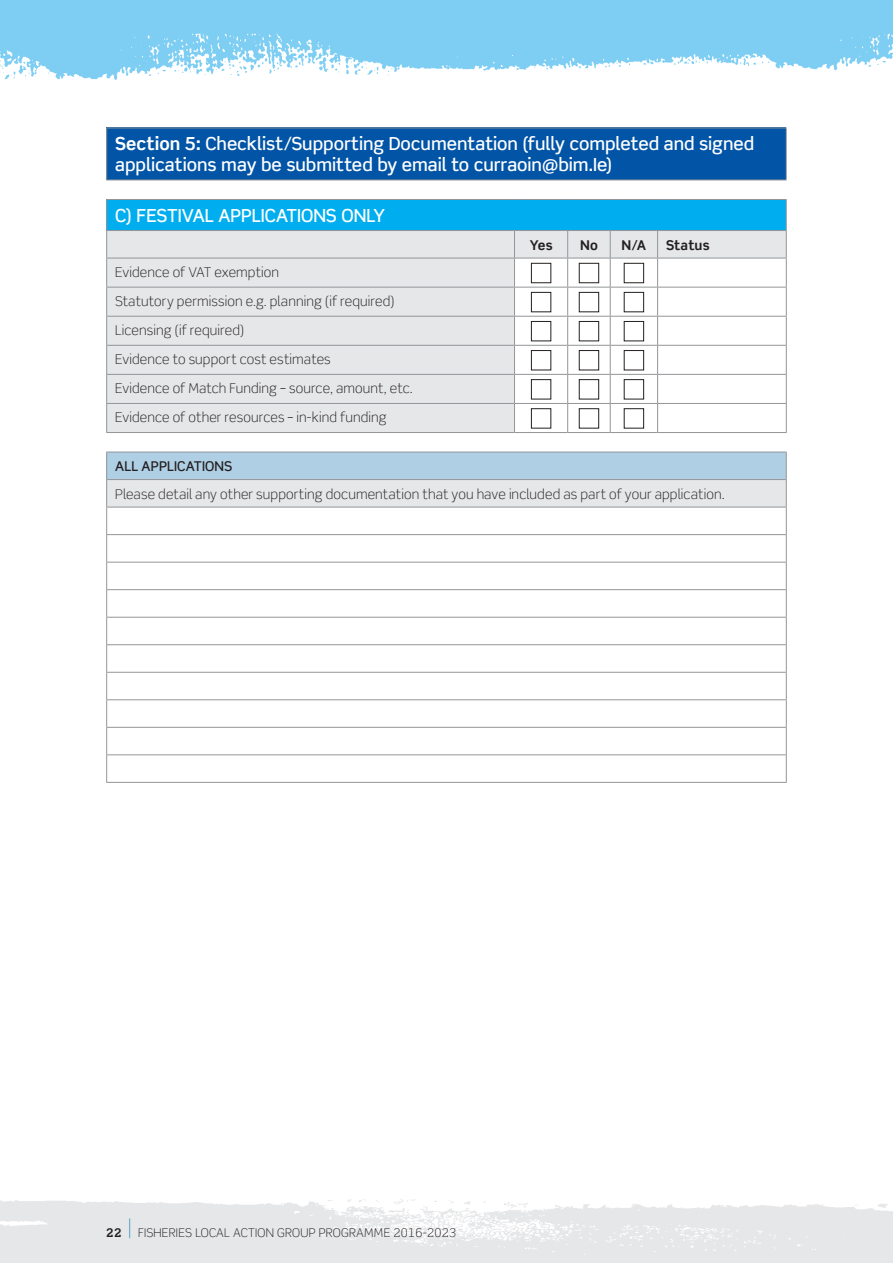
<style>
.page{position:relative;width:893px;height:1263px;background:#fff}
.page>*{position:absolute;margin:0;border:0;box-sizing:border-box;transform-origin:0 0}
.t1{font:500 18px/21px "Scene Pro";letter-spacing:-.005em;color:#fff}
.t2{font:300 13.5px/29.1px "Scene Pro";letter-spacing:.01em;color:#231f20}
.t3{font:500 13.5px "Scene Pro";letter-spacing:.005em;color:#231f20}
.t4{font:700 13.5px "Scene Pro";letter-spacing:.01em;color:#231f20}
.t5{font:300 12px "Scene Pro";letter-spacing:.02em;color:#231f20}
.s1{font-weight:700}
.s2{font-size:24px;color:#0079ad}
</style>
<div class="page">
<img style="left:0;top:1199px;width:893px;height:64px">
<img style="left:0;top:0;width:893px;height:80px">
<div style="left:107px;top:128px;width:679px;height:52px;background:#0154a6"></div>
<hr style="left:106px;top:128px;width:681px;height:1px;background:#939598">
<hr style="left:106px;top:128px;width:1px;height:52px;background:#939598">
<hr style="left:786px;top:128px;width:1px;height:52px;background:#939598">
<hr style="left:106px;top:180px;width:681px;height:1px;background:#939598">
<div style="left:107px;top:199px;width:679px;height:31px;background:#00aeef"></div>
<div style="left:107px;top:231px;width:679px;height:201px;background:#e6e7e9"></div>
<svg style="left:515px;top:259px;width:271px;height:173px"></svg>
<hr style="left:106px;top:287px;width:408px;height:1px;background:#939598">
<hr style="left:514px;top:287px;width:54px;height:1px;background:#939598">
<hr style="left:568px;top:287px;width:42px;height:1px;background:#939598">
<hr style="left:610px;top:287px;width:48px;height:1px;background:#939598">
<hr style="left:658px;top:287px;width:129px;height:1px;background:#939598">
<hr style="left:106px;top:316px;width:408px;height:1px;background:#939598">
<hr style="left:514px;top:316px;width:54px;height:1px;background:#939598">
<hr style="left:568px;top:316px;width:42px;height:1px;background:#939598">
<hr style="left:610px;top:316px;width:48px;height:1px;background:#939598">
<hr style="left:658px;top:316px;width:129px;height:1px;background:#939598">
<hr style="left:106px;top:345px;width:408px;height:1px;background:#939598">
<hr style="left:514px;top:345px;width:54px;height:1px;background:#939598">
<hr style="left:568px;top:345px;width:42px;height:1px;background:#939598">
<hr style="left:610px;top:345px;width:48px;height:1px;background:#939598">
<hr style="left:658px;top:345px;width:129px;height:1px;background:#939598">
<hr style="left:106px;top:374px;width:408px;height:1px;background:#939598">
<hr style="left:514px;top:374px;width:54px;height:1px;background:#939598">
<hr style="left:568px;top:374px;width:42px;height:1px;background:#939598">
<hr style="left:610px;top:374px;width:48px;height:1px;background:#939598">
<hr style="left:658px;top:374px;width:129px;height:1px;background:#939598">
<hr style="left:106px;top:403px;width:408px;height:1px;background:#939598">
<hr style="left:514px;top:403px;width:54px;height:1px;background:#939598">
<hr style="left:568px;top:403px;width:42px;height:1px;background:#939598">
<svg style="left:567px;top:231px;width:1px;height:201px"></svg>
<hr style="left:610px;top:403px;width:48px;height:1px;background:#939598">
<svg style="left:610px;top:231px;width:1px;height:201px"></svg>
<hr style="left:658px;top:403px;width:129px;height:1px;background:#939598">
<svg style="left:657px;top:231px;width:1px;height:201px"></svg>
<hr style="left:514px;top:432px;width:54px;height:1px;background:#939598">
<hr style="left:568px;top:432px;width:42px;height:1px;background:#939598">
<hr style="left:610px;top:432px;width:48px;height:1px;background:#939598">
<hr style="left:658px;top:432px;width:129px;height:1px;background:#939598">
<hr style="left:514px;top:230px;width:54px;height:1px;background:#939598">
<hr style="left:568px;top:230px;width:42px;height:1px;background:#939598">
<hr style="left:610px;top:230px;width:48px;height:1px;background:#939598">
<hr style="left:658px;top:230px;width:129px;height:1px;background:#939598">
<svg style="left:786px;top:231px;width:1px;height:201px"></svg>
<hr style="left:514px;top:258px;width:54px;height:1px;background:#939598">
<hr style="left:568px;top:258px;width:42px;height:1px;background:#939598">
<hr style="left:610px;top:258px;width:48px;height:1px;background:#939598">
<hr style="left:658px;top:258px;width:129px;height:1px;background:#939598">
<hr style="left:106px;top:230px;width:408px;height:1px;background:#939598">
<hr style="left:106px;top:200px;width:1px;height:30px;background:#939598">
<hr style="left:786px;top:200px;width:1px;height:30px;background:#939598">
<hr style="left:106px;top:199px;width:408px;height:1px;background:#939598">
<hr style="left:514px;top:199px;width:54px;height:1px;background:#939598">
<hr style="left:568px;top:199px;width:42px;height:1px;background:#939598">
<hr style="left:610px;top:199px;width:48px;height:1px;background:#939598">
<hr style="left:658px;top:199px;width:129px;height:1px;background:#939598">
<hr style="left:106px;top:258px;width:408px;height:1px;background:#939598">
<svg style="left:106px;top:231px;width:1px;height:201px"></svg>
<svg style="left:514px;top:231px;width:1px;height:201px"></svg>
<hr style="left:106px;top:432px;width:408px;height:1px;background:#939598">
<div style="left:531px;top:263px;width:20px;height:20px;background:#fff"></div>
<div style="left:531px;top:263px;width:20px;height:20px;border:1px solid #231f20"></div>
<div style="left:579px;top:263px;width:20px;height:20px;background:#fff"></div>
<div style="left:579px;top:263px;width:20px;height:20px;border:1px solid #231f20"></div>
<div style="left:624px;top:263px;width:20px;height:20px;background:#fff"></div>
<div style="left:624px;top:263px;width:20px;height:20px;border:1px solid #231f20"></div>
<div style="left:531px;top:292px;width:20px;height:20px;background:#fff"></div>
<div style="left:531px;top:292px;width:20px;height:20px;border:1px solid #231f20"></div>
<div style="left:579px;top:292px;width:20px;height:20px;background:#fff"></div>
<div style="left:579px;top:292px;width:20px;height:20px;border:1px solid #231f20"></div>
<div style="left:624px;top:292px;width:20px;height:20px;background:#fff"></div>
<div style="left:624px;top:292px;width:20px;height:20px;border:1px solid #231f20"></div>
<div style="left:531px;top:321px;width:20px;height:20px;background:#fff"></div>
<div style="left:531px;top:321px;width:20px;height:20px;border:1px solid #231f20"></div>
<div style="left:579px;top:321px;width:20px;height:20px;background:#fff"></div>
<div style="left:579px;top:321px;width:20px;height:20px;border:1px solid #231f20"></div>
<div style="left:624px;top:321px;width:20px;height:20px;background:#fff"></div>
<div style="left:624px;top:321px;width:20px;height:20px;border:1px solid #231f20"></div>
<div style="left:531px;top:351px;width:20px;height:19px;background:#fff"></div>
<div style="left:531px;top:350px;width:20px;height:20px;border:1px solid #231f20"></div>
<div style="left:579px;top:351px;width:20px;height:19px;background:#fff"></div>
<div style="left:579px;top:350px;width:20px;height:20px;border:1px solid #231f20"></div>
<div style="left:624px;top:351px;width:20px;height:19px;background:#fff"></div>
<div style="left:624px;top:350px;width:20px;height:20px;border:1px solid #231f20"></div>
<div style="left:531px;top:380px;width:20px;height:19px;background:#fff"></div>
<div style="left:531px;top:379px;width:20px;height:20px;border:1px solid #231f20"></div>
<div style="left:579px;top:380px;width:20px;height:19px;background:#fff"></div>
<div style="left:579px;top:379px;width:20px;height:20px;border:1px solid #231f20"></div>
<div style="left:624px;top:380px;width:20px;height:19px;background:#fff"></div>
<div style="left:624px;top:379px;width:20px;height:20px;border:1px solid #231f20"></div>
<div style="left:531px;top:409px;width:20px;height:19px;background:#fff"></div>
<div style="left:531px;top:408px;width:20px;height:20px;border:1px solid #231f20"></div>
<div style="left:579px;top:409px;width:20px;height:19px;background:#fff"></div>
<div style="left:579px;top:408px;width:20px;height:20px;border:1px solid #231f20"></div>
<div style="left:624px;top:409px;width:20px;height:19px;background:#fff"></div>
<div style="left:624px;top:408px;width:20px;height:20px;border:1px solid #231f20"></div>
<div style="left:107px;top:452px;width:679px;height:28px;background:#afcfe4"></div>
<div style="left:107px;top:480px;width:679px;height:27px;background:#e6e7e9"></div>
<svg style="left:107px;top:508px;width:679px;height:274px"></svg>
<hr style="left:106px;top:534px;width:681px;height:1px;background:#939598">
<hr style="left:106px;top:562px;width:681px;height:1px;background:#939598">
<hr style="left:106px;top:589px;width:681px;height:1px;background:#939598">
<hr style="left:106px;top:617px;width:681px;height:1px;background:#939598">
<hr style="left:106px;top:644px;width:681px;height:1px;background:#939598">
<hr style="left:106px;top:672px;width:681px;height:1px;background:#939598">
<hr style="left:106px;top:699px;width:681px;height:1px;background:#939598">
<hr style="left:106px;top:727px;width:681px;height:1px;background:#939598">
<hr style="left:106px;top:754px;width:681px;height:1px;background:#939598">
<hr style="left:106px;top:452px;width:681px;height:1px;background:#939598">
<hr style="left:106px;top:479px;width:681px;height:1px;background:#939598">
<svg style="left:786px;top:452px;width:1px;height:330px"></svg>
<hr style="left:106px;top:507px;width:681px;height:1px;background:#939598">
<svg style="left:106px;top:452px;width:1px;height:330px"></svg>
<hr style="left:106px;top:782px;width:681px;height:1px;background:#939598">
<h1 class="t1" style="left:115px;top:133px;width:641px"><span class="s1">Section 5:</span> Checklist/Supporting Documentation (fully completed and signed applications may be submitted by email to curraoin@bim.Ie)</h1>
<h1 class="t1" style="left:115px;top:205px;width:271px">C) FESTIVAL APPLICATIONS ONLY</h1>
<p class="t4" style="left:530px;top:236px;width:24px">Yes</p>
<p class="t4" style="left:580px;top:236px;width:19px">No</p>
<p class="t4" style="left:622px;top:236px;width:26px">N/A</p>
<p class="t4" style="left:666px;top:236px;width:45px">Status</p>
<p class="t2" style="left:115px;top:258px;width:299px">Evidence of VAT exemption<br>Statutory permission e.g. planning (if required)<br>Licensing (if required)<br>Evidence to support cost estimates<br>Evidence of Match Funding – source, amount, etc.<br>Evidence of other resources – in-kind funding</p>
<p class="t3" style="left:115px;top:458px;width:119px">ALL APPLICATIONS</p>
<p class="t2" style="left:115px;top:479px;width:611px">Please detail any other supporting documentation that you have included as part of your application.</p>
<p class="t5" style="left:106px;top:1226px;width:351px"><span class="s1">22</span> <span class="s2">|</span> FISHERIES LOCAL ACTION GROUP PROGRAMME 2016-2023</p>
</div>
